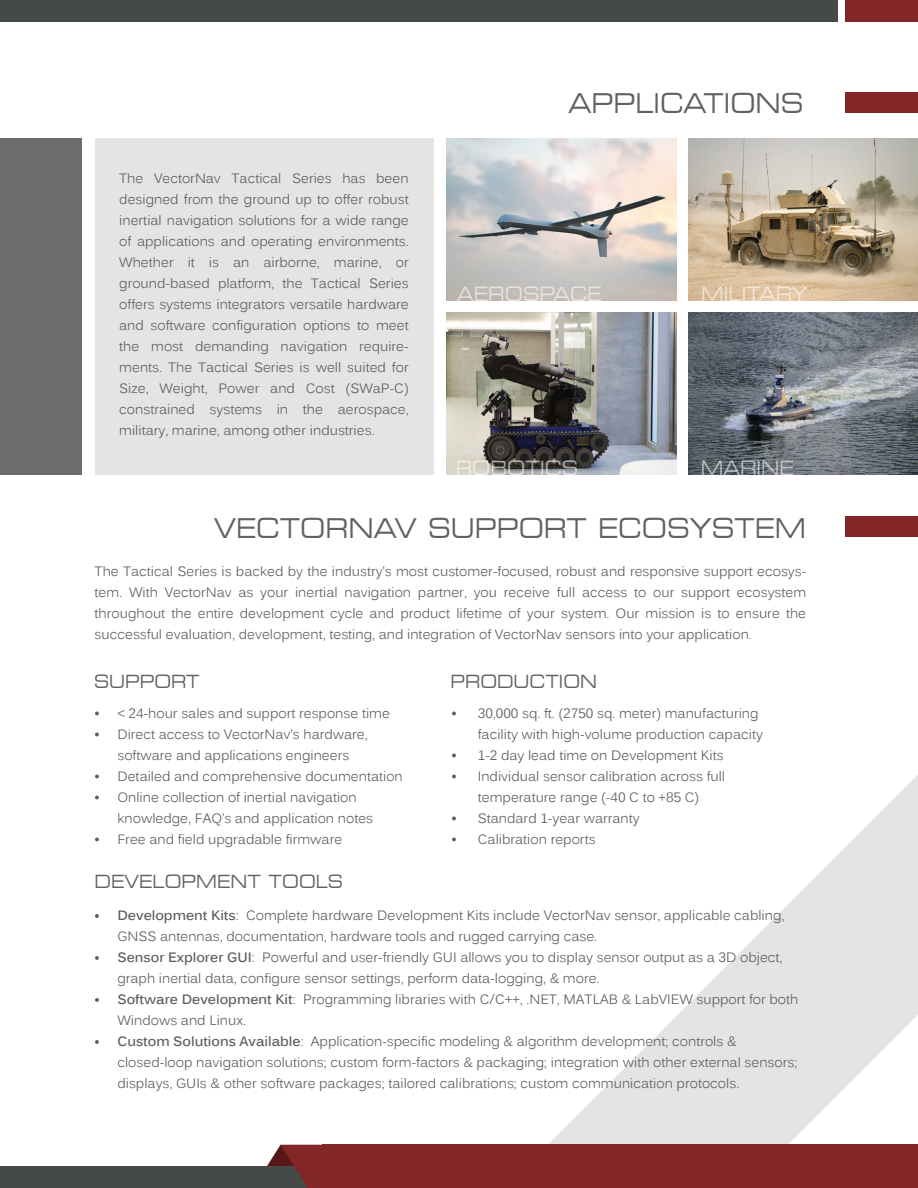
<style>
.page{position:relative;width:918px;height:1188px;background:#fff}
.page>*{position:absolute;margin:0;border:0;box-sizing:border-box;transform-origin:0 0}
.t1{font:expanded 27px "Square 721 BT";color:#606262;scale:.88 1}
.t2{font:expanded 19.5px "Square 721 BT";color:rgb(255 255 255/.61);scale:.88 1}
.t3{font:expanded 18px "Square 721 BT";color:#606262;scale:.88 1}
.t4{font:13.5px/21px "Kalinga";color:#5d5d5d}
.s1{font-weight:700}
</style>
<div class="page">
<div style="left:95px;top:139px;width:339px;height:336px;background:#e4e4e4"></div>
<svg style="left:491px;top:775px;width:427px;height:370px"></svg>
<div style="left:0;top:139px;width:82px;height:336px;background:#6b6e6b"></div>
<div style="left:845px;top:92px;width:73px;height:21px;background:#832627"></div>
<div style="left:845px;top:517px;width:73px;height:20px;background:#832627"></div>
<div style="left:0;top:0;width:837px;height:22px;background:#464a46"></div>
<div style="left:0;top:1167px;width:630px;height:21px;background:#464a46"></div>
<svg style="left:253px;top:1145px;width:70px;height:43px"></svg>
<div style="left:323px;top:1145px;width:595px;height:43px;background:#832627"></div>
<div style="left:845px;top:0;width:73px;height:22px;background:#832627"></div>
<img style="left:446px;top:139px;width:231px;height:162px">
<img style="left:688px;top:139px;width:230px;height:162px">
<img style="left:688px;top:313px;width:230px;height:162px">
<img style="left:446px;top:313px;width:231px;height:162px">
<svg style="left:95px;top:712px;width:4px;height:3px"></svg>
<svg style="left:95px;top:733px;width:4px;height:3px"></svg>
<svg style="left:95px;top:775px;width:4px;height:3px"></svg>
<svg style="left:95px;top:796px;width:4px;height:3px"></svg>
<svg style="left:95px;top:838px;width:4px;height:3px"></svg>
<svg style="left:452px;top:712px;width:4px;height:3px"></svg>
<svg style="left:452px;top:754px;width:4px;height:3px"></svg>
<svg style="left:452px;top:775px;width:4px;height:3px"></svg>
<svg style="left:452px;top:817px;width:4px;height:3px"></svg>
<svg style="left:452px;top:838px;width:4px;height:3px"></svg>
<svg style="left:95px;top:914px;width:4px;height:4px"></svg>
<svg style="left:95px;top:956px;width:4px;height:4px"></svg>
<svg style="left:95px;top:998px;width:4px;height:4px"></svg>
<svg style="left:95px;top:1040px;width:4px;height:4px"></svg>
<p class="t4" style="left:119px;top:169px;width:291px;text-align:justify">The VectorNav Tactical Series has been designed from the ground up to offer robust inertial navigation solutions for a wide range of applications and operating environments.<br>Whether it is an airborne, marine, or ground-based platform, the Tactical Series offers systems integrators versatile hardware and software configuration options to meet the most demanding navigation require&shy;ments. The Tactical Series is well suited for Size, Weight, Power and Cost (SWaP-C) constrained systems in the aerospace, military, marine, among other industries.</p>
<h1 class="t1" style="left:568px;top:88px;width:269px">APPLICATIONS</h1>
<h2 class="t2" style="left:457px;top:282px;width:166px">AEROSPACE</h2>
<h2 class="t2" style="left:456px;top:456px;width:141px">ROBOTICS</h2>
<h2 class="t2" style="left:701px;top:282px;width:122px">MILITARY</h2>
<h2 class="t2" style="left:701px;top:456px;width:108px">MARINE</h2>
<h1 class="t1" style="left:214px;top:512px;width:674px">VECTORNAV SUPPORT ECOSYSTEM</h1>
<p class="t4" style="left:95px;top:562px;width:713px;text-align:justify">The Tactical Series is backed by the industry’s most customer-focused, robust and responsive support ecosys&shy;tem. With VectorNav as your inertial navigation partner, you receive full access to our support ecosystem throughout the entire development cycle and product lifetime of your system. Our mission is to ensure the successful evaluation, development, testing, and integration of VectorNav sensors into your application.</p>
<h3 class="t3" style="left:94px;top:671px;width:122px">SUPPORT</h3>
<p class="t4" style="left:117px;top:704px;width:287px">&lt; 24-hour sales and support response time Direct access to VectorNav’s hardware, software and applications engineers Detailed and comprehensive documentation Online collection of inertial navigation knowledge, FAQ’s and application notes Free and field upgradable firmware</p>
<h3 class="t3" style="left:95px;top:870px;width:284px">DEVELOPMENT TOOLS</h3>
<h3 class="t3" style="left:450px;top:671px;width:168px">PRODUCTION</h3>
<p class="t4" style="left:478px;top:704px;width:287px">30,000 sq. ft. (2750 sq. meter) manufacturing facility with high-volume production capacity 1-2 day lead time on Development Kits Individual sensor calibration across full temperature range (-40 C to +85 C)<br>Standard 1-year warranty<br>Calibration reports</p>
<p class="t4" style="left:117px;top:906px;width:683px"><span class="s1">Development Kits</span>: Complete hardware Development Kits include VectorNav sensor, applicable cabling, GNSS antennas, documentation, hardware tools and rugged carrying case.<br><span class="s1">Sensor Explorer GUI</span>: Powerful and user-friendly GUI allows you to display sensor output as a 3D object, graph inertial data, configure sensor settings, perform data-logging, &amp; more.<br><span class="s1">Software Development Kit</span>: Programming libraries with C/C++, .NET, MATLAB &amp; LabVIEW support for both Windows and Linux.<br><span class="s1">Custom Solutions Available</span>: Application-specific modeling &amp; algorithm development; controls &amp; closed-loop navigation solutions; custom form-factors &amp; packaging; integration with other external sensors; displays, GUIs &amp; other software packages; tailored calibrations; custom communication protocols.</p>
</div>
